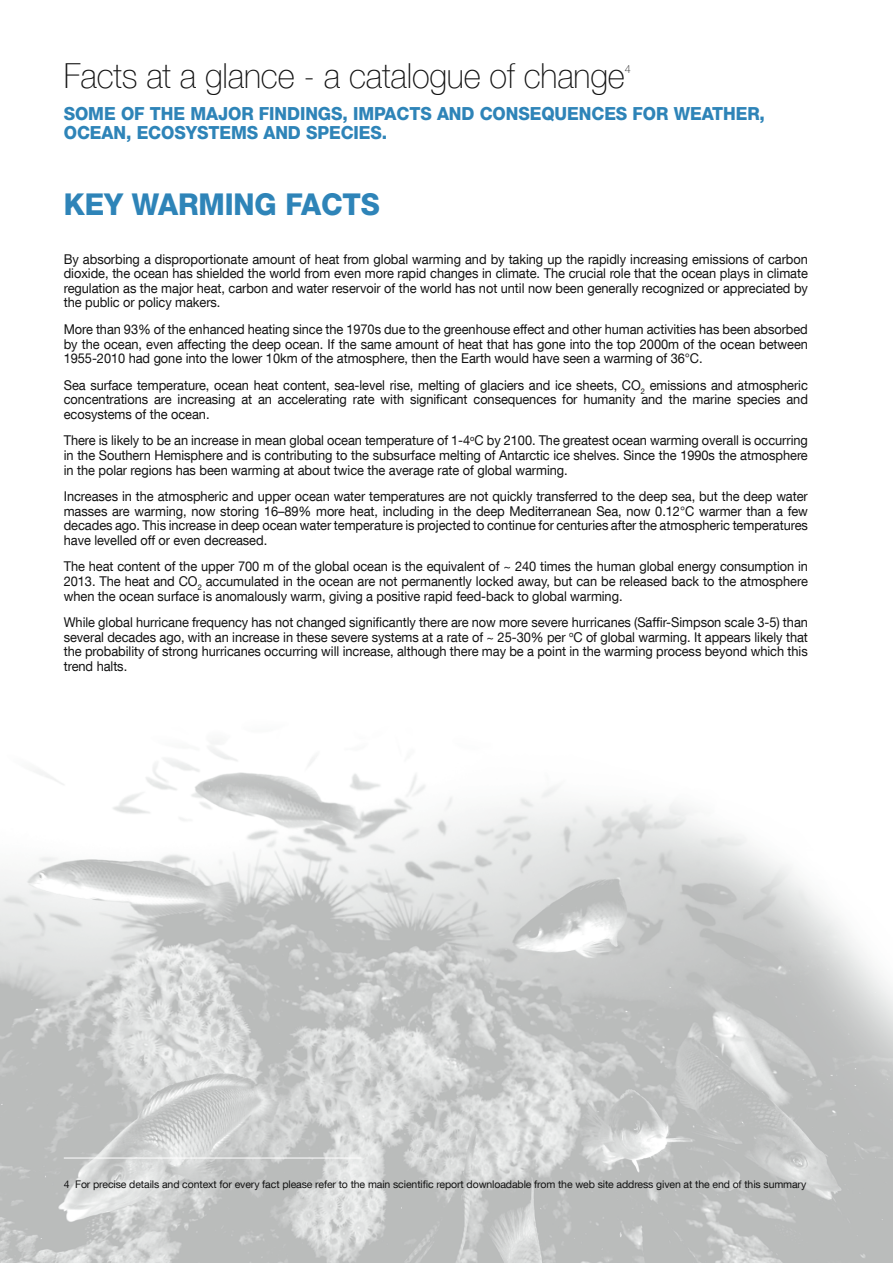
<style>
.page{position:relative;width:893px;height:1263px;background:#fff}
.page>*{position:absolute;margin:0;border:0;box-sizing:border-box;transform-origin:0 0}
.t1{font:100 34.5px "Helvetica Neue LT Com";letter-spacing:-.005em;color:#121212;scale:.95 1}
.t2{font:800 30px "Helvetica Neue LT Com";letter-spacing:-.005em;color:#2e84b8;scale:.95 1}
.t3{font:800 18px/19.4px "Helvetica Neue LT Com";letter-spacing:-.005em;color:#2e84b8;scale:.95 1}
.t4{font:13.5px/14.5px "Helvetica Neue LT Com";letter-spacing:-.005em;color:#121212;text-align:justify;scale:.95 1}
.t5{font:100 11.4px "Helvetica Neue LT Com";color:#121212;scale:.95 1}
.t6{font:10.5px "Helvetica Neue LT Com";letter-spacing:-.01em;color:#121212}
</style>
<div class="page">
<img style="left:0;top:742px;width:893px;height:521px">
<hr style="left:64px;top:1158px;width:297px;height:1px;background:#fff">
<h1 class="t1" style="left:64px;top:56px;width:592px">Facts at a glance - a catalogue of change</h1>
<p class="t5" style="left:625px;top:62px;width:8px">4</p>
<h3 class="t3" style="left:64px;top:104px;width:740px">SOME OF THE MAJOR FINDINGS, IMPACTS AND CONSEQUENCES FOR WEATHER,<br>OCEAN, ECOSYSTEMS AND SPECIES.</h3>
<h2 class="t2" style="left:64px;top:187px;width:331px">KEY WARMING FACTS</h2>
<p class="t4" style="left:64px;top:251px;width:785px">By absorbing a disproportionate amount of heat from global warming and by taking up the rapidly increasing emissions of carbon dioxide, the ocean has shielded the world from even more rapid changes in climate. The crucial role that the ocean plays in climate regulation as the major heat, carbon and water reservoir of the world has not until now been generally recognized or appreciated by the public or policy makers.</p>
<p class="t4" style="left:64px;top:322px;width:785px">More than 93% of the enhanced heating since the 1970s due to the greenhouse effect and other human activities has been absorbed by the ocean, even affecting the deep ocean. If the same amount of heat that has gone into the top 2000m of the ocean between 1955-2010 had gone into the lower 10km of the atmosphere, then the Earth would have seen a warming of 36°C.</p>
<p class="t4" style="left:64px;top:377px;width:785px">Sea surface temperature, ocean heat content, sea-level rise, melting of glaciers and ice sheets, CO<sub>2</sub> emissions and atmospheric concentrations are increasing at an accelerating rate with significant consequences for humanity and the marine species and ecosystems of the ocean.</p>
<p class="t4" style="left:64px;top:433px;width:785px">There is likely to be an increase in mean global ocean temperature of 1-4<sup>o</sup>C by 2100. The greatest ocean warming overall is occurring in the Southern Hemisphere and is contributing to the subsurface melting of Antarctic ice shelves. Since the 1990s the atmosphere in the polar regions has been warming at about twice the average rate of global warming.</p>
<p class="t4" style="left:64px;top:489px;width:785px">Increases in the atmospheric and upper ocean water temperatures are not quickly transferred to the deep sea, but the deep water masses are warming, now storing 16–89% more heat, including in the deep Mediterranean Sea, now 0.12°C warmer than a few decades ago. This increase in deep ocean water temperature is projected to continue for centuries after the atmospheric temperatures have levelled off or even decreased.</p>
<p class="t4" style="left:64px;top:559px;width:785px">The heat content of the upper 700 m of the global ocean is the equivalent of ~ 240 times the human global energy consumption in 2013. The heat and CO<sub>2</sub> accumulated in the ocean are not permanently locked away, but can be released back to the atmosphere when the ocean surface is anomalously warm, giving a positive rapid feed-back to global warming.</p>
<p class="t4" style="left:64px;top:615px;width:785px">While global hurricane frequency has not changed significantly there are now more severe hurricanes (Saffir-Simpson scale 3-5) than several decades ago, with an increase in these severe systems at a rate of ~ 25-30% per <sup>o</sup>C of global warming. It appears likely that the probability of strong hurricanes occurring will increase, although there may be a point in the warming process beyond which this trend halts.</p>
<p class="t6" style="left:64px;top:1177px;width:744px">4 For precise details and context for every fact please refer to the main scientific report downloadable from the web site address given at the end of this summary</p>
</div>
